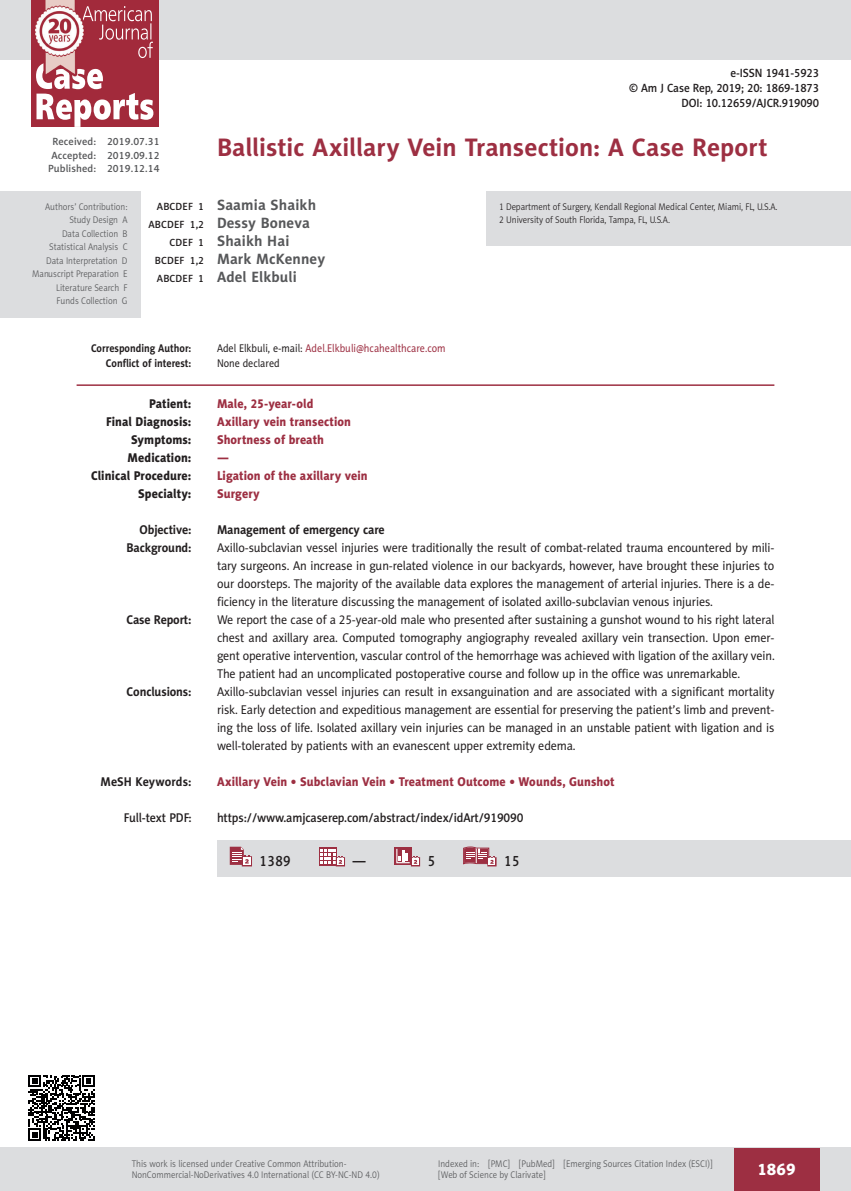
<style>
.page{position:relative;width:851px;height:1191px;background:#fff}
.page>*{position:absolute;margin:0;border:0;box-sizing:border-box;transform-origin:0 0}
.AJCR_Tytul{font:700 25.5px "Naomi Sans EFN";color:#9d2f42}
.t1{font:16.5px "Naomi Sans EFN Heavy";color:#fff}
.AJCR_Autorzy{font:700 15px "Naomi Sans EFN";letter-spacing:.01em;color:#57585a}
.AJCR_dane{font:15px "Naomi Sans EFN Medium";letter-spacing:.03em;color:#231f20;scale:.9 1}
.AJCR_Summary_body{font:12.75px/18px "Naomi Sans EFN";letter-spacing:-.01em;color:#231f20;text-align:justify;scale:.95 1}
.AJCR_keywords{font:12.75px "Naomi Sans EFN Heavy";letter-spacing:.005em;color:#9d2f42;scale:.95 1}
.AJCR_keywords-2{font:12.75px "Naomi Sans EFN Heavy";letter-spacing:.005em;color:#231f20;scale:.95 1}
.AJCR_Summary_body-2{font:700 12.75px "Naomi Sans EFN";letter-spacing:-.01em;color:#231f20;scale:.95 1}
.AJCR_full_text_pdf{font:12.75px "Naomi Sans EFN Medium";letter-spacing:-.01em;color:#231f20;scale:.95 1}
.AJCR_keywords-3{font:700 12.75px "Naomi Sans EFN";letter-spacing:.005em;color:#231f20;scale:.95 1}
.AJCR_full_text_pdf-2{font:12px "Naomi Sans EFN Medium";letter-spacing:-.01em;color:#231f20;scale:.95 1}
.AJCR_Adres{font:11.25px "Naomi Sans EFN";color:#9d2f42;scale:.9 1}
.AJCR_Adres-2{font:700 11.25px "Naomi Sans EFN";color:#231f20;scale:.9 1}
.AJCR_Adres-3{font:11.25px "Naomi Sans EFN";color:#231f20;scale:.9 1}
.t2{font:10.5px "Naomi Sans EFN Medium";letter-spacing:.01em;color:#57585a}
.t3{font:9.75px/11.2px "Naomi Sans EFN Light";color:#57585a;scale:.9 1}
.AJCR_Afiliacja{font:9.75px "Naomi Sans EFN Light";color:#231f20;scale:.9 1}
.s1{font-family:"Naomi Sans EFN Medium";font-weight:400;font-size:10.5px;color:#231f20}
.s2{color:#231f20}
</style>
<div class="page">
<div style="left:217px;top:840px;width:633px;height:36px;background:#dcdddf"></div>
<svg style="left:230px;top:846px;width:22px;height:20px"></svg>
<div style="left:319px;top:847px;width:17px;height:18px;background:#9d2f42"></div>
<svg style="left:320px;top:848px;width:25px;height:18px"></svg>
<div style="left:394px;top:847px;width:18px;height:18px;background:#9d2f42"></div>
<svg style="left:396px;top:849px;width:24px;height:17px"></svg>
<svg style="left:463px;top:846px;width:33px;height:20px"></svg>
<hr style="left:77px;top:384px;width:697px;height:2px;background:#9d2f42">
<div style="left:0;top:192px;width:140px;height:126px;background:#dcdddf"></div>
<div style="left:486px;top:192px;width:364px;height:54px;background:#dcdddf"></div>
<svg style="left:28px;top:1075px;width:67px;height:66px"></svg>
<div style="left:0;top:1148px;width:850px;height:43px;background:#dcdddf"></div>
<div style="left:733px;top:1147px;width:86px;height:43px;background:#9d2f42"></div>
<div style="left:0;top:0;width:850px;height:60px;background:#dcdddf"></div>
<img style="left:32px;top:0;width:127px;height:127px">
<img style="left:36px;top:63px;width:117px;height:64px">
<img style="left:82px;top:6px;width:70px;height:34px">
<p class="AJCR_full_text_pdf-2" style="left:730px;top:66px;width:95px">e-ISSN 1941-5923</p>
<p class="AJCR_full_text_pdf-2" style="left:629px;top:81px;width:201px">© Am J Case Rep, 2019; 20: 1869-1873</p>
<p class="AJCR_full_text_pdf-2" style="left:681px;top:96px;width:146px">DOI: 10.12659/AJCR.919090</p>
<p class="AJCR_Tytul" style="left:217px;top:132px;width:552px">Ballistic Axillary Vein Transection: A Case Report</p>
<p class="AJCR_Autorzy" style="left:157px;top:196px;width:161px"><span class="s1">ABCDEF 1</span> Saamia Shaikh</p>
<p class="AJCR_Autorzy" style="left:148px;top:214px;width:163px"><span class="s1">ABCDEF 1,2</span> Dessy Boneva</p>
<p class="AJCR_Autorzy" style="left:170px;top:232px;width:121px"><span class="s1">CDEF 1</span> Shaikh Hai</p>
<p class="AJCR_Autorzy" style="left:155px;top:250px;width:172px"><span class="s1">BCDEF 1,2</span> Mark McKenney</p>
<p class="AJCR_Autorzy" style="left:157px;top:268px;width:141px"><span class="s1">ABCDEF 1</span> Adel Elkbuli</p>
<p class="t2" style="left:52px;top:136px;width:109px">Received: 2019.07.31</p>
<p class="t2" style="left:51px;top:149px;width:110px">Accepted: 2019.09.12</p>
<p class="t2" style="left:48px;top:163px;width:113px">Published: 2019.12.14</p>
<p class="t3" style="left:45px;top:201px;width:93px">Authors’ Contribution:</p>
<p class="t3" style="left:69px;top:214px;width:66px">Study Design A</p>
<p class="t3" style="left:62px;top:228px;width:74px">Data Collection B</p>
<p class="t3" style="left:49px;top:241px;width:89px">Statistical Analysis C</p>
<p class="t3" style="left:46px;top:255px;width:92px">Data Interpretation D</p>
<p class="t3" style="left:32px;top:268px;width:107px">Manuscript Preparation E</p>
<p class="t3" style="left:56px;top:282px;width:81px">Literature Search F</p>
<p class="t3" style="left:57px;top:295px;width:80px">Funds Collection G</p>
<p class="AJCR_Afiliacja" style="left:499px;top:201px;width:311px">1 Department of Surgery, Kendall Regional Medical Center, Miami, FL, U.S.A.</p>
<p class="AJCR_Afiliacja" style="left:499px;top:214px;width:191px">2 University of South Florida, Tampa, FL, U.S.A.</p>
<p class="AJCR_Adres-2" style="left:91px;top:341px;width:113px">Corresponding Author:</p>
<p class="AJCR_Adres" style="left:217px;top:341px;width:255px"><span class="s2">Adel Elkbuli, e-mail:</span> Adel.Elkbuli@hcahealthcare.com</p>
<p class="AJCR_Adres-2" style="left:106px;top:357px;width:97px">Conflict of interest:</p>
<p class="AJCR_Adres-3" style="left:217px;top:357px;width:71px">None declared</p>
<p class="AJCR_keywords-2" style="left:149px;top:396px;width:46px">Patient:</p>
<p class="AJCR_keywords" style="left:217px;top:396px;width:103px">Male, 25-year-old</p>
<p class="AJCR_keywords-2" style="left:106px;top:414px;width:91px">Final Diagnosis:</p>
<p class="AJCR_keywords" style="left:217px;top:414px;width:142px">Axillary vein transection</p>
<p class="AJCR_keywords-2" style="left:131px;top:432px;width:65px">Symptoms:</p>
<p class="AJCR_keywords" style="left:217px;top:432px;width:114px">Shortness of breath</p>
<p class="AJCR_keywords-2" style="left:128px;top:450px;width:69px">Medication:</p>
<p class="AJCR_keywords" style="left:217px;top:450px;width:14px">—</p>
<p class="AJCR_keywords-2" style="left:91px;top:468px;width:107px">Clinical Procedure:</p>
<p class="AJCR_keywords" style="left:217px;top:468px;width:160px">Ligation of the axillary vein</p>
<p class="AJCR_keywords-2" style="left:138px;top:486px;width:58px">Specialty:</p>
<p class="AJCR_keywords" style="left:217px;top:486px;width:47px">Surgery</p>
<p class="AJCR_Summary_body-2" style="left:139px;top:522px;width:56px">Objective:</p>
<p class="AJCR_Summary_body-2" style="left:217px;top:522px;width:178px">Management of emergency care</p>
<p class="AJCR_Summary_body-2" style="left:126px;top:540px;width:70px">Background:</p>
<p class="AJCR_Summary_body" style="left:217px;top:539px;width:588px">Axillo-subclavian vessel injuries were traditionally the result of combat-related trauma encountered by mili&shy;tary surgeons. An increase in gun-related violence in our backyards, however, have brought these injuries to our doorsteps. The majority of the available data explores the management of arterial injuries. There is a de&shy;ficiency in the literature discussing the management of isolated axillo-subclavian venous injuries.</p>
<p class="AJCR_Summary_body-2" style="left:126px;top:612px;width:70px">Case Report:</p>
<p class="AJCR_Summary_body" style="left:217px;top:611px;width:588px">We report the case of a 25-year-old male who presented after sustaining a gunshot wound to his right lateral chest and axillary area. Computed tomography angiography revealed axillary vein transection. Upon emer&shy;gent operative intervention, vascular control of the hemorrhage was achieved with ligation of the axillary vein.<br>The patient had an uncomplicated postoperative course and follow up in the office was unremarkable.</p>
<p class="AJCR_Summary_body-2" style="left:127px;top:684px;width:70px">Conclusions:</p>
<p class="AJCR_Summary_body" style="left:217px;top:683px;width:588px">Axillo-subclavian vessel injuries can result in exsanguination and are associated with a significant mortality risk. Early detection and expeditious management are essential for preserving the patient’s limb and prevent&shy;ing the loss of life. Isolated axillary vein injuries can be managed in an unstable patient with ligation and is well-tolerated by patients with an evanescent upper extremity edema.</p>
<p class="AJCR_keywords-3" style="left:100px;top:774px;width:97px">MeSH Keywords:</p>
<p class="AJCR_keywords" style="left:217px;top:774px;width:420px">Axillary Vein • Subclavian Vein • Treatment Outcome • Wounds, Gunshot</p>
<p class="AJCR_full_text_pdf" style="left:124px;top:810px;width:73px">Full-text PDF:</p>
<p class="AJCR_full_text_pdf" style="left:217px;top:810px;width:324px">https://www.amjcaserep.com/abstract/index/idArt/919090</p>
<p class="AJCR_dane" style="left:259px;top:852px;width:36px">1389</p>
<p class="AJCR_dane" style="left:352px;top:852px;width:16px">—</p>
<p class="AJCR_dane" style="left:427px;top:852px;width:10px">5</p>
<p class="AJCR_dane" style="left:504px;top:852px;width:19px">15</p>
<p class="t3" style="left:132px;top:1158px;width:277px">This work is licensed under Creative Common Attribution-<br>NonCommercial-NoDerivatives 4.0 International (CC BY-NC-ND 4.0)</p>
<p class="t3" style="left:438px;top:1158px;width:306px">Indexed in: [PMC] [PubMed] [Emerging Sources Citation Index (ESCI)] [Web of Science by Clarivate]</p>
<p class="t1" style="left:757px;top:1159px;width:40px">1869</p>
</div>
